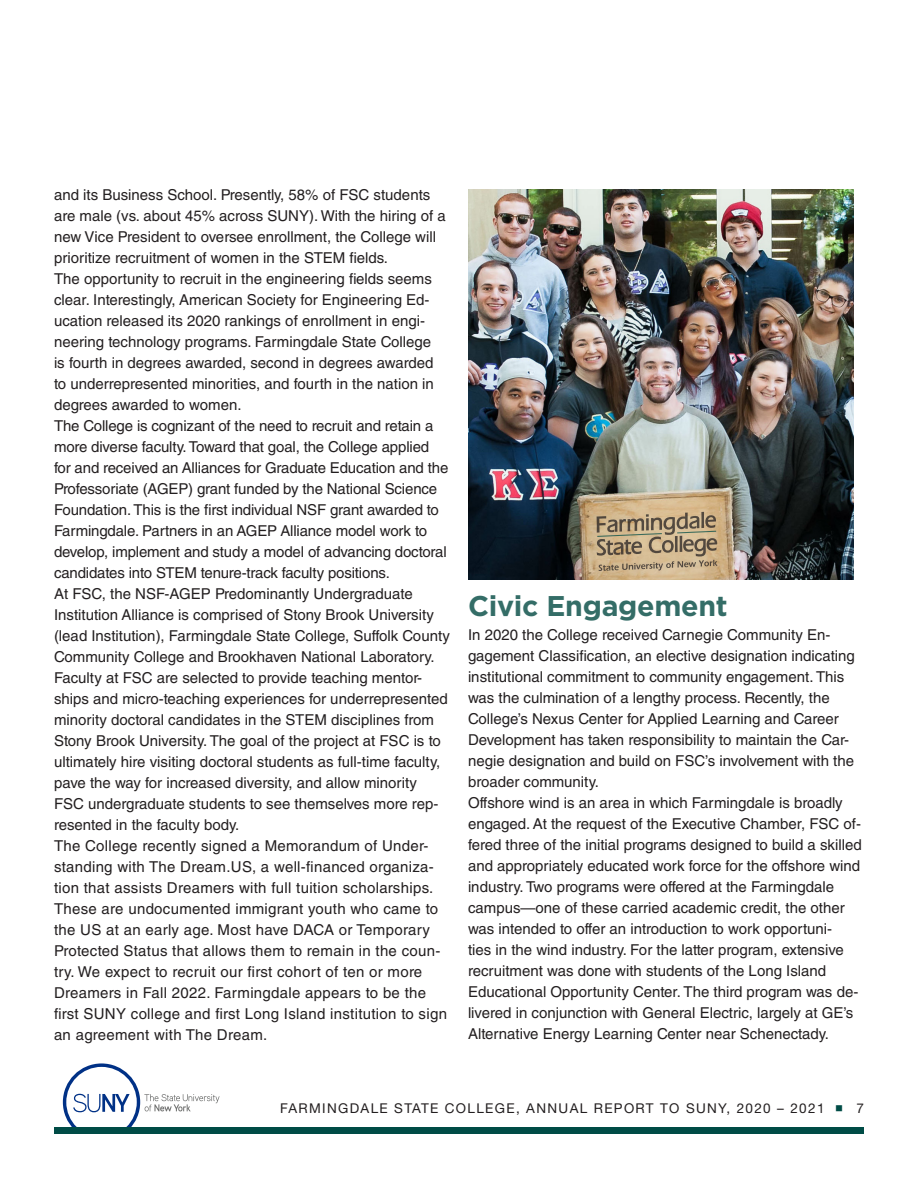
<style>
.page{position:relative;width:918px;height:1188px;background:#fff}
.page>*{position:absolute;margin:0;border:0;box-sizing:border-box;transform-origin:0 0}
.t1{font:700 28.5px "Gotham";letter-spacing:-.01em;color:#346d67}
.copy{font:15px/21px "Helvetica LT Std";color:#231f20}
.copy-2{font:15px/21px "Helvetica LT Std";letter-spacing:.02em;color:#231f20}
.t2{font:13.5px "Helvetica Neue LT Std";letter-spacing:.1em;color:#231f20}
</style>
<div class="page">
<svg style="left:63px;top:1063px;width:157px;height:65px"></svg>
<div style="left:54px;top:1128px;width:810px;height:6px;background:#004c46"></div>
<img style="left:468px;top:189px;width:386px;height:391px">
<svg style="left:591px;top:507px;width:131px;height:70px;background:#b7a17e"></svg>
<p class="copy" style="left:54px;top:184px;width:393px">and its Business School. Presently, 58% of FSC students are male (vs. about 45% across SUNY). With the hiring of a new Vice President to oversee enrollment, the College will prioritize recruitment of women in the STEM fields.</p>
<p class="copy" style="left:54px;top:268px;width:381px">The opportunity to recruit in the engineering fields seems clear. Interestingly, American Society for Engineering Ed&shy;ucation released its 2020 rankings of enrollment in engi&shy;neering technology programs. Farmingdale State College is fourth in degrees awarded, second in degrees awarded to underrepresented minorities, and fourth in the nation in degrees awarded to women.</p>
<p class="copy" style="left:54px;top:415px;width:396px">The College is cognizant of the need to recruit and retain a more diverse faculty. Toward that goal, the College applied for and received an Alliances for Graduate Education and the Professoriate (AGEP) grant funded by the National Science Foundation. This is the first individual NSF grant awarded to Farmingdale. Partners in an AGEP Alliance model work to develop, implement and study a model of advancing doctoral candidates into STEM tenure-track faculty positions.</p>
<p class="copy" style="left:54px;top:583px;width:397px">At FSC, the NSF-AGEP Predominantly Undergraduate Institution Alliance is comprised of Stony Brook University (lead Institution), Farmingdale State College, Suffolk County Community College and Brookhaven National Laboratory.<br>Faculty at FSC are selected to provide teaching mentor&shy;ships and micro-teaching experiences for underrepresented minority doctoral candidates in the STEM disciplines from Stony Brook University. The goal of the project at FSC is to ultimately hire visiting doctoral students as full-time faculty, pave the way for increased diversity, and allow minority FSC undergraduate students to see themselves more rep&shy;resented in the faculty body.</p>
<p class="copy-2" style="left:54px;top:835px;width:395px">The College recently signed a Memorandum of Under&shy;standing with The Dream.US, a well-financed organiza&shy;tion that assists Dreamers with full tuition scholarships.<br>These are undocumented immigrant youth who came to the US at an early age. Most have DACA or Temporary Protected Status that allows them to remain in the coun&shy;try. We expect to recruit our first cohort of ten or more Dreamers in Fall 2022. Farmingdale appears to be the first SUNY college and first Long Island institution to sign an agreement with The Dream.</p>
<p class="t1" style="left:468px;top:587px;width:261px">Civic Engagement</p>
<p class="copy" style="left:468px;top:624px;width:388px">In 2020 the College received Carnegie Community En&shy;gagement Classification, an elective designation indicating institutional commitment to community engagement. This was the culmination of a lengthy process. Recently, the College’s Nexus Center for Applied Learning and Career Development has taken responsibility to maintain the Car&shy;negie designation and build on FSC’s involvement with the broader community.</p>
<p class="copy" style="left:468px;top:792px;width:395px">Offshore wind is an area in which Farmingdale is broadly engaged. At the request of the Executive Chamber, FSC of&shy;fered three of the initial programs designed to build a skilled and appropriately educated work force for the offshore wind industry. Two programs were offered at the Farmingdale campus—one of these carried academic credit, the other was intended to offer an introduction to work opportuni-<br>ties in the wind industry. For the latter program, extensive recruitment was done with students of the Long Island Educational Opportunity Center. The third program was de&shy;livered in conjunction with General Electric, largely at GE’s Alternative Energy Learning Center near Schenectady.</p>
<p class="t2" style="left:280px;top:1100px;width:546px">FARMINGDALE STATE COLLEGE, ANNUAL REPORT TO SUNY, 2020 – 2021</p>
<p class="t2" style="left:856px;top:1100px;width:9px">7</p>
</div>
